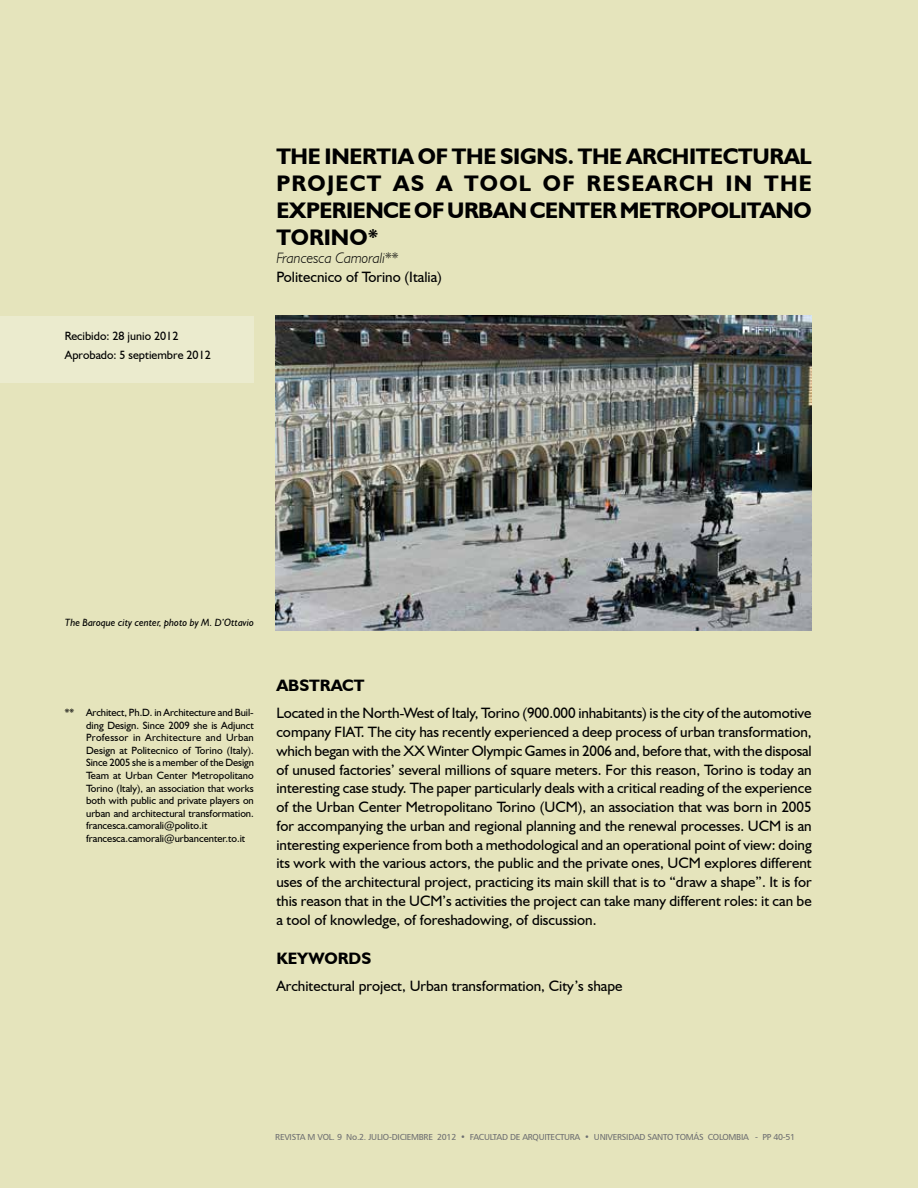
<style>
.page{position:relative;width:918px;height:1188px;background:#fff}
.page>*{position:absolute;margin:0;border:0;box-sizing:border-box;transform-origin:0 0}
.t1{font:700 22.5px/27px "Humanist 521 BT";letter-spacing:-.02em;color:#000;text-align:justify}
.t2{font:700 16.5px "Humanist 521 BT";color:#000}
.t3{font:15px/18.8px "Humanist 521 BT";color:#000;text-align:justify}
.t4{font:italic 300 15px "Humanist 521 BT";color:#000}
.t5{font:12px/18.8px "Humanist 521 BT";color:#000}
.t6{font:10.5px/12.6px "Humanist 521 BT";color:#000}
.t7{font:italic 10.5px "Humanist 521 BT";color:#000}
.t8{font:8.7px "Humanist 777 BT Roman B";letter-spacing:-.03em;color:#6d6e71}
</style>
<div class="page">
<div style="left:0;top:0;width:917px;height:1188px;background:#e5e4bc"></div>
<div style="left:0;top:316px;width:254px;height:66px;background:#ebebce"></div>
<img style="left:276px;top:316px;width:535px;height:315px">
<p class="t5" style="left:65px;top:327px;width:147px">Recibido: 28 junio 2012<br>Aprobado: 5 septiembre 2012</p>
<h1 class="t1" style="left:276px;top:143px;width:537px">THE INERTIA OF THE SIGNS. THE ARCHITECTURAL PROJECT AS A TOOL OF RESEARCH IN THE EXPERIENCE OF URBAN CENTER METROPOLITANO TORINO*</h1>
<p class="t4" style="left:276px;top:249px;width:123px">Francesca Camorali**</p>
<p class="t3" style="left:276px;top:267px;width:167px">Politecnico of Torino (Italia)</p>
<p class="t7" style="left:65px;top:616px;width:191px">The Baroque city center, photo by M. D’Ottavio</p>
<p class="t6" style="left:86px;top:706px;width:169px;text-indent:-21px">** Architect, Ph.D. in Architecture and Buil&shy;ding Design. Since 2009 she is Adjunct Professor in Architecture and Urban Design at Politecnico of Torino (Italy).<br>Since 2005 she is a member of the Design Team at Urban Center Metropolitano Torino (Italy), an association that works both with public and private players on urban and architectural transformation. francesca.camorali@polito.it francesca.camorali@urbancenter.to.it</p>
<p class="t2" style="left:276px;top:675px;width:90px">ABSTRACT</p>
<p class="t3" style="left:276px;top:704px;width:537px">Located in the North-West of Italy, Torino (900.000 inhabitants) is the city of the automotive company FIAT. The city has recently experienced a deep process of urban transformation, which began with the XX Winter Olympic Games in 2006 and, before that, with the disposal of unused factories’ several millions of square meters. For this reason, Torino is today an interesting case study. The paper particularly deals with a critical reading of the experience of the Urban Center Metropolitano Torino (UCM), an association that was born in 2005 for accompanying the urban and regional planning and the renewal processes. UCM is an interesting experience from both a methodological and an operational point of view: doing its work with the various actors, the public and the private ones, UCM explores different uses of the architectural project, practicing its main skill that is to “draw a shape”. It is for this reason that in the UCM’s activities the project can take many different roles: it can be a tool of knowledge, of foreshadowing, of discussion.</p>
<p class="t2" style="left:276px;top:948px;width:96px">KEYWORDS</p>
<p class="t3" style="left:276px;top:976px;width:348px">Architectural project, Urban transformation, City’s shape</p>
<p class="t8" style="left:275px;top:1132px;width:521px">REVISTA M VOL. 9 No.2. JULIO-DICIEMBRE 2012 • FACULTAD DE ARQUITECTURA • UNIVERSIDAD SANTO TOMÁS COLOMBIA - PP 40-51</p>
</div>
